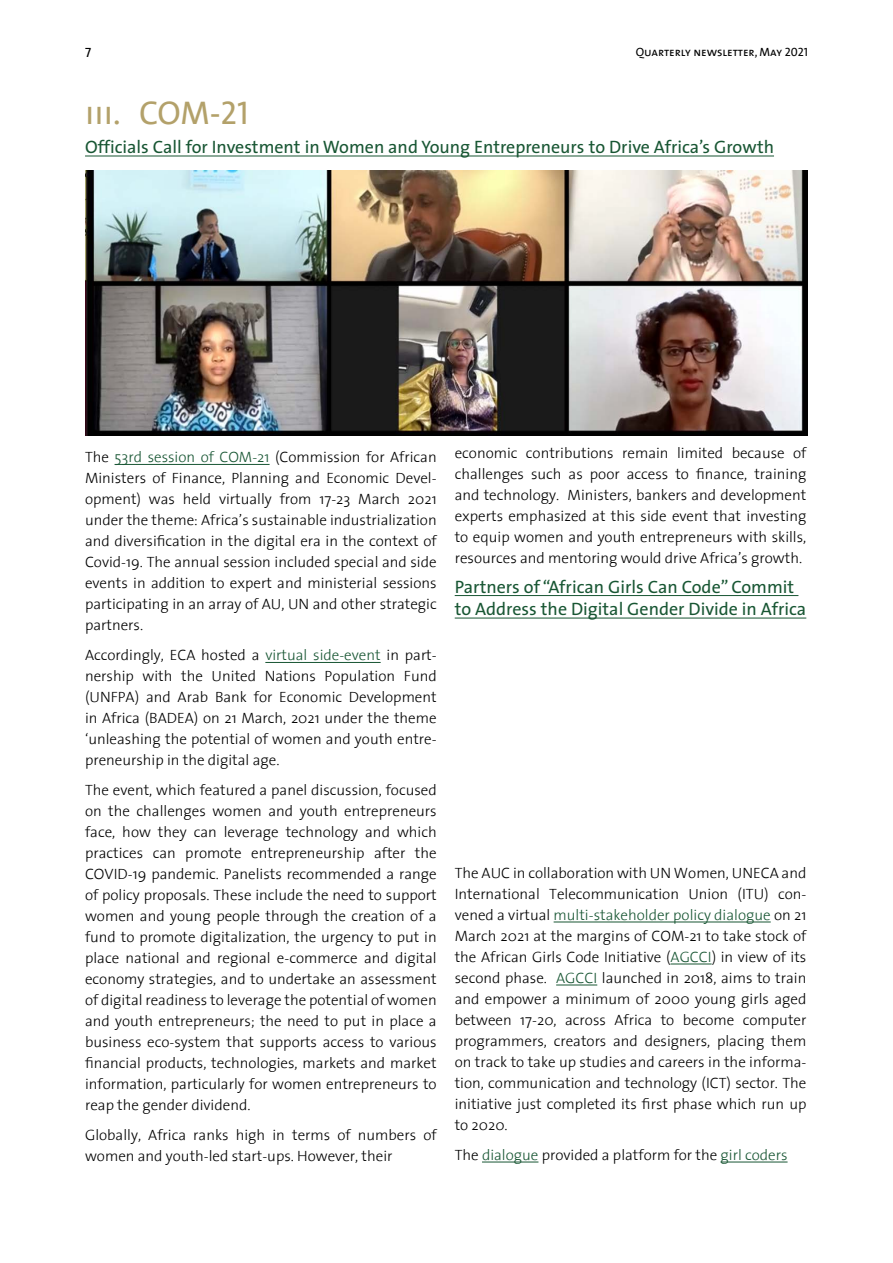
<style>
.page{position:relative;width:893px;height:1263px;background:#fff}
.page>*{position:absolute;margin:0;border:0;box-sizing:border-box;transform-origin:0 0}
.t1{font:33px "The Sans Caps";color:#b3a16a}
.t2{font:18px/22.5px "The Sans";color:#185633}
.t3{font:300 15px/21px "The Sans";color:#000;text-align:justify}
.t4{font:13.5px "The Sans Caps";color:#000}
.t5{font:12px "The Sans Caps";color:#000}
.s1{color:#185633}
</style>
<div class="page">
<hr style="left:85px;top:156px;width:689px;height:1px;background:#185633">
<hr style="left:115px;top:464px;width:155px;height:1px;background:#185633">
<hr style="left:265px;top:662px;width:116px;height:1px;background:#185633">
<img style="left:85px;top:170px;width:723px;height:265px">
<hr style="left:455px;top:595px;width:343px;height:1px;background:#185633">
<hr style="left:455px;top:618px;width:351px;height:1px;background:#185633">
<hr style="left:554px;top:922px;width:217px;height:1px;background:#185633">
<hr style="left:670px;top:964px;width:42px;height:1px;background:#185633">
<hr style="left:556px;top:985px;width:41px;height:1px;background:#185633">
<hr style="left:482px;top:1162px;width:56px;height:1px;background:#185633">
<hr style="left:721px;top:1162px;width:66px;height:1px;background:#185633">
<p class="t4" style="left:85px;top:41px;width:8px">7</p>
<p class="t5" style="left:636px;top:42px;width:174px">Quarterly newsletter, May 2021</p>
<h1 class="t1" style="left:85px;top:85px;width:165px">iii. COM-21</h1>
<p class="t2" style="left:85px;top:135px;width:690px">Officials Call for Investment in Women and Young Entrepreneurs to Drive Africa’s Growth</p>
<p class="t3" style="left:85px;top:446px;width:353px">The <span class="s1">53rd session of COM-21</span> (Commission for African Ministers of Finance, Planning and Economic Devel&shy;opment) was held virtually from 17-23 March 2021 under the theme: Africa’s sustainable industrialization and diversification in the digital era in the context of Covid-19. The annual session included special and side events in addition to expert and ministerial sessions participating in an array of AU, UN and other strategic partners.</p>
<p class="t3" style="left:85px;top:644px;width:353px">Accordingly, ECA hosted a <span class="s1">virtual side-event</span> in part&shy;nership with the United Nations Population Fund (UNFPA) and Arab Bank for Economic Development in Africa (BADEA) on 21 March, 2021 under the theme ‘unleashing the potential of women and youth entre&shy;preneurship in the digital age.</p>
<p class="t3" style="left:85px;top:779px;width:353px">The event, which featured a panel discussion, focused on the challenges women and youth entrepreneurs face, how they can leverage technology and which practices can promote entrepreneurship after the COVID-19 pandemic. Panelists recommended a range of policy proposals. These include the need to support women and young people through the creation of a fund to promote digitalization, the urgency to put in place national and regional e-commerce and digital economy strategies, and to undertake an assessment of digital readiness to leverage the potential of women and youth entrepreneurs; the need to put in place a business eco-system that supports access to various financial products, technologies, markets and market information, particularly for women entrepreneurs to reap the gender dividend.</p>
<p class="t3" style="left:85px;top:1124px;width:353px">Globally, Africa ranks high in terms of numbers of women and youth-led start-ups. However, their</p>
<p class="t3" style="left:455px;top:442px;width:353px">economic contributions remain limited because of challenges such as poor access to finance, training and technology. Ministers, bankers and development experts emphasized at this side event that investing to equip women and youth entrepreneurs with skills, resources and mentoring would drive Africa’s growth.</p>
<p class="t2" style="left:455px;top:575px;width:353px">Partners of “African Girls Can Code” Commit to Address the Digital Gender Divide in Africa</p>
<p class="t3" style="left:455px;top:862px;width:353px">The AUC in collaboration with UN Women, UNECA and International Telecommunication Union (ITU) con&shy;vened a virtual <span class="s1">multi-stakeholder policy dialogue</span> on 21<br>March 2021 at the margins of COM-21 to take stock of the African Girls Code Initiative (<span class="s1">AGCCI</span>) in view of its second phase. <span class="s1">AGCCI</span> launched in 2018, aims to train and empower a minimum of 2000 young girls aged between 17-20, across Africa to become computer programmers, creators and designers, placing them on track to take up studies and careers in the informa&shy;tion, communication and technology (ICT) sector. The initiative just completed its first phase which run up to 2020.</p>
<p class="t3" style="left:455px;top:1144px;width:334px">The <span class="s1">dialogue</span> provided a platform for the <span class="s1">girl coders</span></p>
</div>
